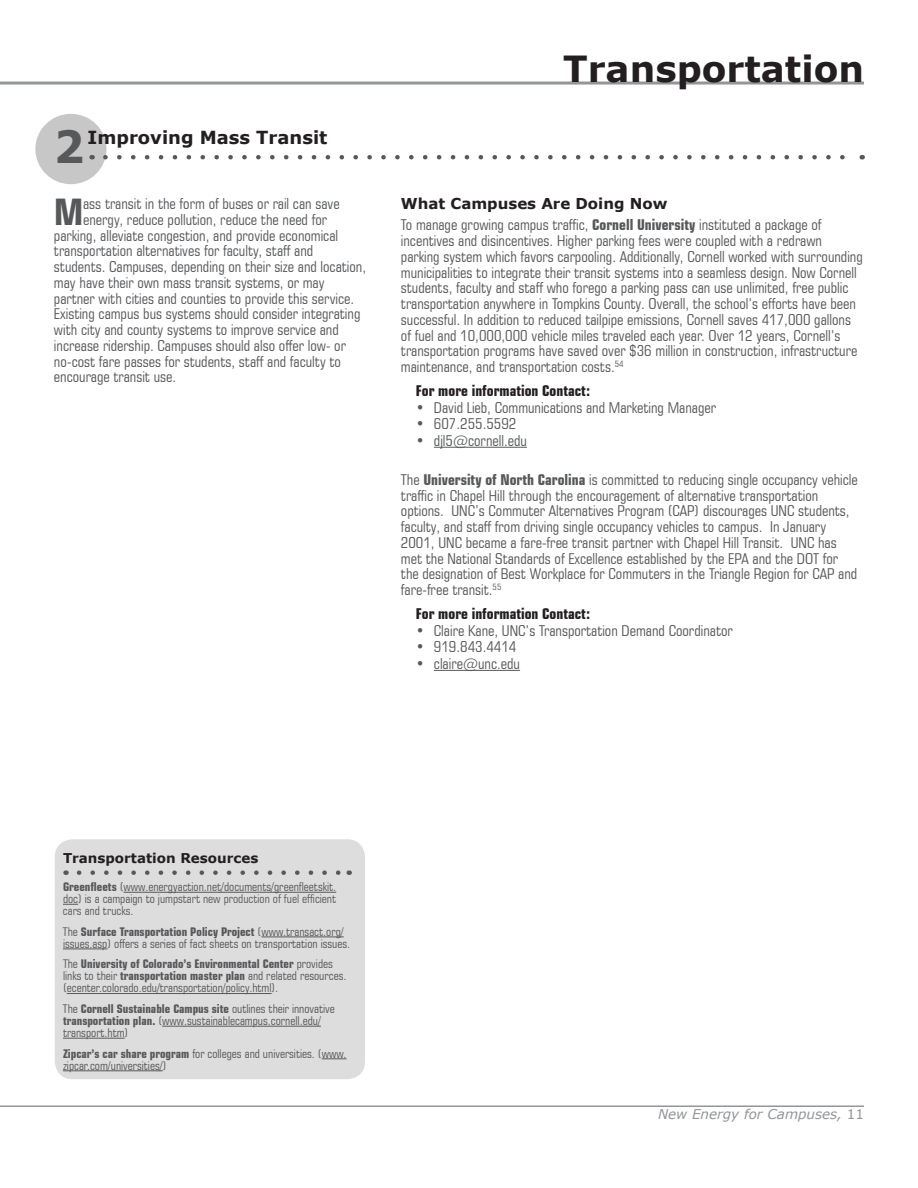
<style>
.page{position:relative;width:918px;height:1188px;background:#fff}
.page>*{position:absolute;margin:0;border:0;box-sizing:border-box;transform-origin:0 0}
.t1{font:700 44.4px "Verdana";color:#57585a}
.t2{font:700 condensed 36.75px "Square 721 BT";color:#57585a}
.t3{font:700 36px "Verdana";color:#231f20}
.t4{font:700 18px "Verdana";color:#231f20}
.t5{font:condensed 15px/15.8px "Square 721 BT";color:#57585a}
.t6{font:700 condensed 15px "Square 721 BT";color:#231f20}
.t7{font:700 15px "Verdana";color:#231f20}
.t8{font:italic 13.5px "Verdana";color:#939598}
.t9{font:700 13.5px "Verdana";color:#231f20}
.t10{font:condensed 12px/12px "Square 721 BT";color:#57585a}
.s1{font-weight:700}
.s2{color:#5c5c5c}
.s3{font-style:normal}
</style>
<div class="page">
<hr style="left:0;top:1106px;width:864px;height:1px;background:#939598">
<hr style="left:434px;top:447px;width:93px;height:1px;background:#57585a">
<hr style="left:434px;top:670px;width:86px;height:1px;background:#57585a">
<div style="left:35px;top:114px;width:72px;height:70px;background:#c7c7c7;border-radius:50%"></div>
<svg style="left:105px;top:155px;width:740px;height:4px"></svg>
<hr style="left:0;top:82px;width:864px;height:3px;background:#939598">
<div style="left:55px;top:839px;width:310px;height:240px;background:#dedddd;border-radius:18px"></div>
<hr style="left:124px;top:892px;width:212px;height:1px;background:#57585a">
<svg style="left:63px;top:904px;width:15px;height:1px"></svg>
<hr style="left:261px;top:937px;width:83px;height:1px;background:#57585a">
<hr style="left:63px;top:949px;width:44px;height:1px;background:#57585a">
<hr style="left:67px;top:993px;width:205px;height:1px;background:#57585a">
<hr style="left:162px;top:1026px;width:159px;height:1px;background:#57585a">
<hr style="left:63px;top:1038px;width:62px;height:1px;background:#57585a">
<svg style="left:322px;top:1059px;width:25px;height:1px"></svg>
<hr style="left:63px;top:1071px;width:100px;height:1px;background:#57585a">
<svg style="left:79px;top:870px;width:262px;height:5px"></svg>
<h1 class="t1" style="left:54px;top:119px;width:32px">2</h1>
<p class="t4" style="left:88px;top:126px;width:241px">Improving Mass Transit</p>
<h2 class="t2" style="left:54px;top:189px;width:31px">M</h2>
<p class="t5" style="left:83px;top:196px;width:258px">ass transit in the form of buses or rail can save</p>
<p class="t5" style="left:83px;top:212px;width:245px">energy, reduce pollution, reduce the need for</p>
<p class="t5" style="left:54px;top:227px;width:286px">parking, alleviate congestion, and provide economical</p>
<p class="t5" style="left:54px;top:243px;width:261px">transportation alternatives for faculty, staff and</p>
<p class="t5" style="left:54px;top:259px;width:314px">students. Campuses, depending on their size and location,</p>
<p class="t5" style="left:54px;top:275px;width:272px">may have their own mass transit systems, or may</p>
<p class="t5" style="left:54px;top:290px;width:302px">partner with cities and counties to provide this service.</p>
<p class="t5" style="left:54px;top:306px;width:308px">Existing campus bus systems should consider integrating</p>
<p class="t5" style="left:54px;top:322px;width:286px">with city and county systems to improve service and</p>
<p class="t5" style="left:54px;top:338px;width:293px">increase ridership. Campuses should also offer low- or</p>
<p class="t5" style="left:54px;top:353px;width:289px">no-cost fare passes for students, staff and faculty to</p>
<p class="t5" style="left:54px;top:369px;width:124px">encourage transit use.</p>
<h3 class="t3" style="left:563px;top:46px;width:302px">Transportation</h3>
<p class="t7" style="left:401px;top:194px;width:268px">What Campuses Are Doing Now</p>
<p class="t5" style="left:401px;top:217px;width:463px">To manage growing campus traffic, <span class="s1">Cornell University</span> instituted a package of incentives and disincentives. Higher parking fees were coupled with a redrawn parking system which favors carpooling. Additionally, Cornell worked with surrounding municipalities to integrate their transit systems into a seamless design. Now Cornell students, faculty and staff who forego a parking pass can use unlimited, free public transportation anywhere in Tompkins County. Overall, the school’s efforts have been successful. In addition to reduced tailpipe emissions, Cornell saves 417,000 gallons of fuel and 10,000,000 vehicle miles traveled each year. Over 12 years, Cornell’s transportation programs have saved over $36 million in construction, infrastructure maintenance, and transportation costs.<sup>54</sup></p>
<p class="t6" style="left:416px;top:382px;width:176px">For more information Contact:</p>
<p class="t5" style="left:416px;top:399px;width:302px">• David Lieb, Communications and Marketing Manager</p>
<p class="t5" style="left:416px;top:416px;width:102px">• 607.255.5592</p>
<p class="t5" style="left:416px;top:432px;width:113px">• djl5@cornell.edu</p>
<p class="t5" style="left:401px;top:472px;width:458px">The <span class="s1">University of North Carolina</span> is committed to reducing single occupancy vehicle traffic in Chapel Hill through the encouragement of alternative transportation options. UNC’s Commuter Alternatives Program (CAP) discourages UNC students, faculty, and staff from driving single occupancy vehicles to campus. In January 2001, UNC became a fare-free transit partner with Chapel Hill Transit. UNC has met the National Standards of Excellence established by the EPA and the DOT for the designation of Best Workplace for Commuters in the Triangle Region for CAP and fare-free transit.<sup>55</sup></p>
<p class="t6" style="left:416px;top:605px;width:176px">For more information Contact:</p>
<p class="t5" style="left:416px;top:623px;width:318px">• Claire Kane, UNC’s Transportation Demand Coordinator</p>
<p class="t5" style="left:416px;top:639px;width:102px">• 919.843.4414</p>
<p class="t5" style="left:416px;top:656px;width:106px">• claire@unc.edu</p>
<p class="t9" style="left:63px;top:849px;width:197px">Transportation Resources</p>
<p class="t10" style="left:63px;top:881px;width:275px;text-align:justify"><span class="s1">Greenfleets</span> (www.energyaction.net/documents/greenfleetskit. doc) is a campaign to <span class="s2">jumpstart new production of fuel efficient cars and trucks.</span></p>
<p class="t10" style="left:63px;top:925px;width:289px">The <span class="s1">Surface Transportation Policy Project</span> (www.transact.org/ issues.asp) offers a series of fact sheets on transportation issues.</p>
<p class="t10" style="left:63px;top:958px;width:285px">The <span class="s1">University of Colorado’s Environmental Center</span> provides links to their <span class="s1">transportation master plan</span> and related resources. (ecenter.colorado.edu/transportation/policy.html).</p>
<p class="t10" style="left:63px;top:1003px;width:273px">The <span class="s1">Cornell Sustainable Campus site</span> outlines their innovative <span class="s1">transportation plan.</span> (www.sustainablecampus.cornell.edu/ transport.htm)</p>
<p class="t10" style="left:63px;top:1047px;width:285px"><span class="s1">Zipcar’s car share program</span> for colleges and universities. (www. zipcar.com/universities/)</p>
<p class="t8" style="left:658px;top:1106px;width:197px">New Energy for Campuses, <span class="s3">11</span></p>
</div>
